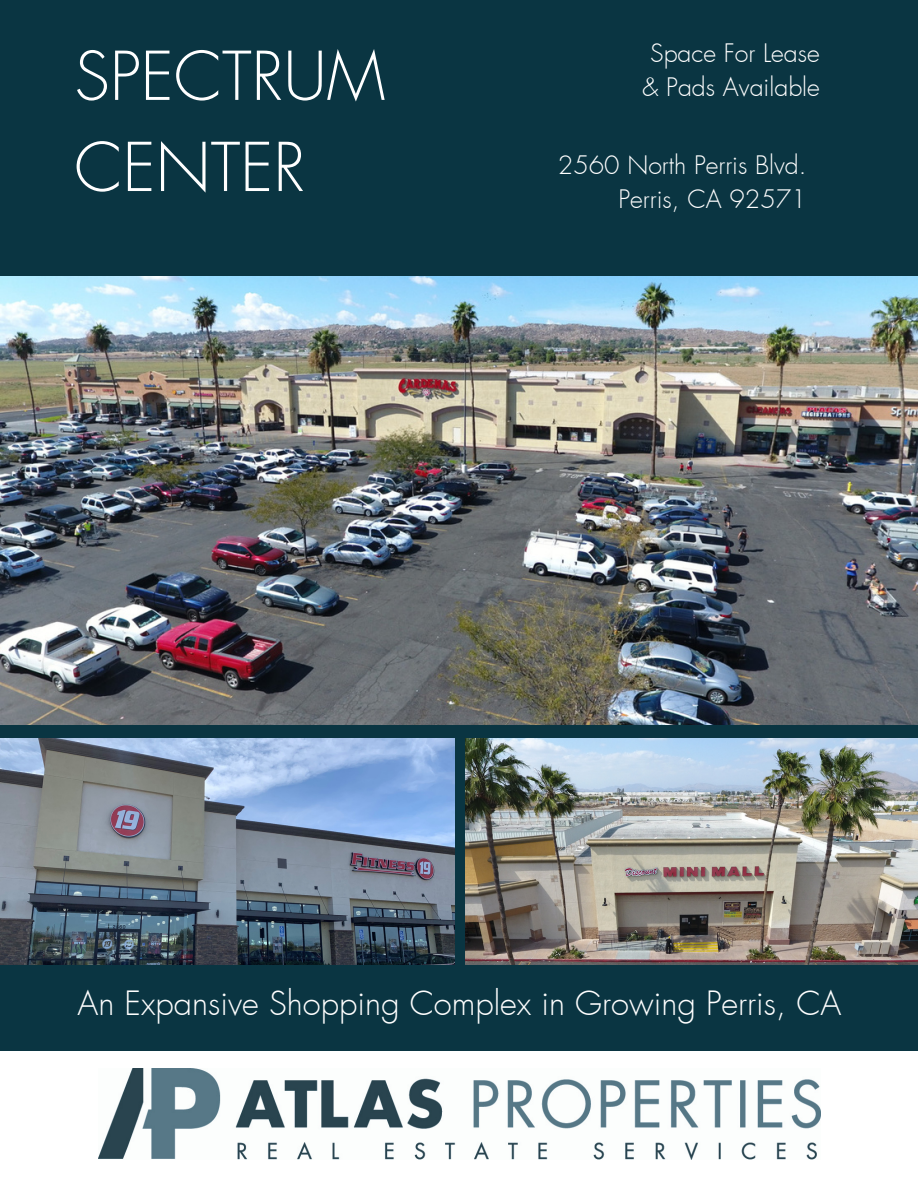
<style>
.page{position:relative;width:918px;height:1188px;background:#fff}
.page>*{position:absolute;margin:0;border:0;box-sizing:border-box;transform-origin:0 0}
.t1{font:300 65.4px/91.2px "Futura";color:#fff}
.t2{font:300 32.7px "Futura";color:#fff}
.t3{font:300 24.9px/33.8px "Futura";color:#fff;text-align:right}
</style>
<div class="page">
<div style="left:0;top:0;width:918px;height:371px;background:#0a3542"></div>
<img style="left:0;top:277px;width:918px;height:448px">
<div style="left:0;top:725px;width:918px;height:14px;background:#0a3542"></div>
<div style="left:452px;top:726px;width:14px;height:254px;background:#0a3542"></div>
<img style="left:466px;top:739px;width:452px;height:227px">
<img style="left:0;top:738px;width:455px;height:228px">
<div style="left:0;top:966px;width:918px;height:84px;background:#0a3542"></div>
<img style="left:98px;top:1069px;width:722px;height:91px">
<h1 class="t1" style="left:74px;top:36px;width:312px">SPECTRUM<br>CENTER</h1>
<p class="t3" style="left:643px;top:38px;width:179px;text-align:center">Space For Lease &amp; Pads Available</p>
<p class="t3" style="left:558px;top:150px;width:250px">2560 North Perris Blvd.<br>Perris, CA 92571</p>
<h2 class="t2" style="left:78px;top:988px;width:766px">An Expansive Shopping Complex in Growing Perris, CA</h2>
</div>
